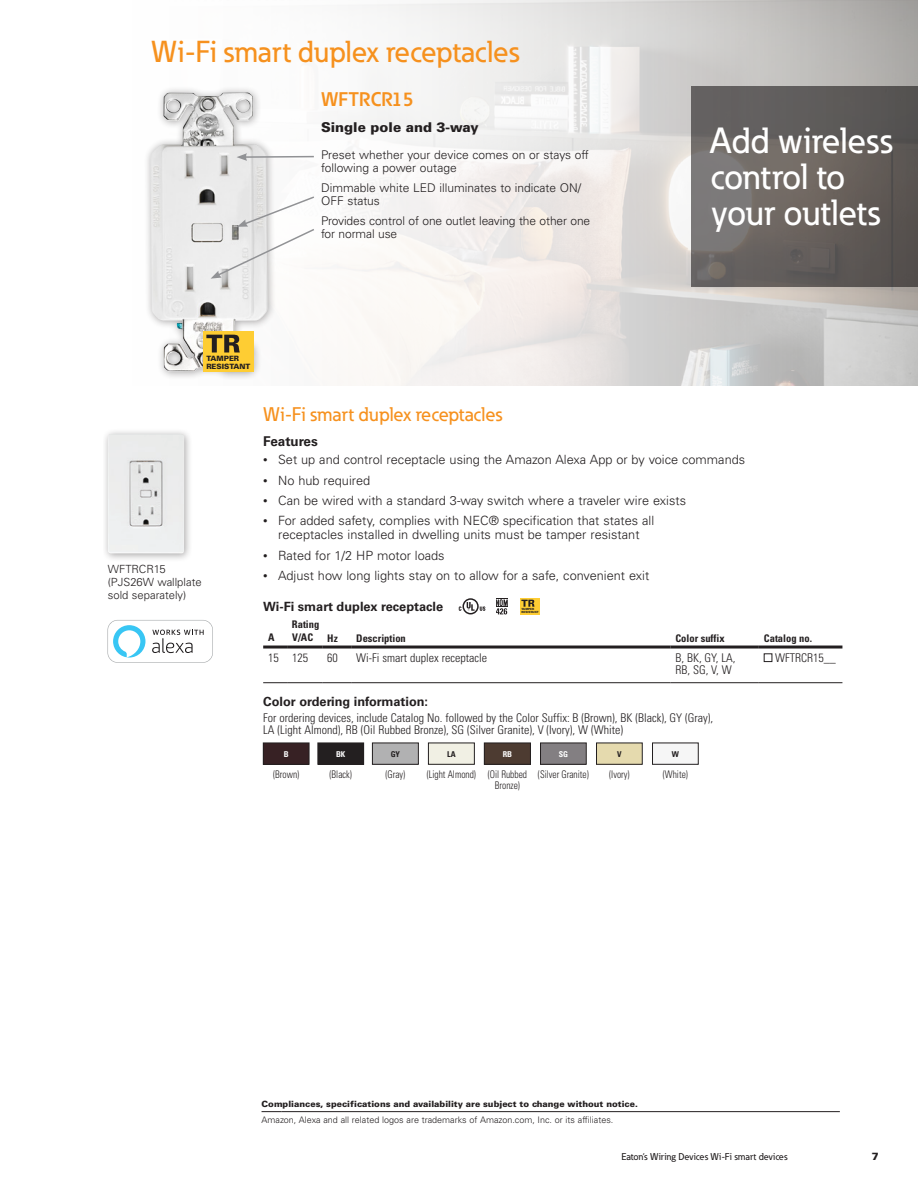
<style>
.page{position:relative;width:918px;height:1188px;background:#fff}
.page>*{position:absolute;margin:0;border:0;box-sizing:border-box;transform-origin:0 0}
._01_Headline___ADJ_S{font:500 36px/36px "Eaton";color:#fff}
._01_Headline___ADJ_S-2{font:500 30px "Eaton";color:#f6911e}
._01_Headline_2_-_13p{font:500 19.5px "Eaton";color:#f6911e}
._01_Headline_2_-_13p-2{font:700 19.5px "Eaton";color:#f6911e}
._01_Head1{font:900 13.5px "Univers LT Std";color:#231f20}
._01_Head2{font:700 13.5px "Univers LT Std";color:#231f20}
.t1{font:300 12.75px/14.2px "Univers LT Std";color:#231f20;text-align:center}
.Table_Head{font:700 12.75px "Univers LT Std";color:#231f20}
.Color_Ordering_Infor{font:700 12.75px "Univers LT Std";color:#231f20}
._03_Table_Body{font:300 condensed 12px/12px "Univers LT Std";color:#231f20}
._02_Bullet1{font:300 12px/13.5px "Univers LT Std";color:#231f20}
._02_Bullet1__8_5_pt{font:300 12px/13.5px "Univers LT Std";letter-spacing:-.01em;color:#231f20}
._06_Caption{font:300 11.25px "Univers LT Std";color:#231f20}
.t2{font:300 condensed 10.5px/10.5px "Univers LT Std";color:#231f20;text-align:center;scale:.9 1}
._11_CAT_Heading{font:700 condensed 10.5px "Univers LT Std";color:#231f20}
._00_Folio_Flush_Righ{font:900 10.5px "Univers LT Std";color:#231f20}
.t3{font:500 9.75px "Eaton";color:#231f20}
._02_Bullet1__8_5_pt-2{font:300 9px "Univers LT Std";color:#231f20}
.Bottom_Foot_Note_sw{font:900 8.7px "Univers LT Std";color:#231f20}
.TB-Catalog_No{font:700 condensed 8.1px "Univers LT Std";color:#fff}
.t4{font:700 condensed 8.1px "Univers LT Std";color:#231f20}
.t5{font:900 7.35px/7.4px "Univers LT Std";color:#231f20}
.t6{font:900 2.85px/2.8px "Univers LT Std";color:#231f20}
.s1{font-size:9px}
</style>
<div class="page">
<img style="left:348px;top:0;width:570px;height:386px">
<hr style="left:351px;top:646px;width:319px;height:3px;background:#231f20">
<hr style="left:670px;top:646px;width:89px;height:3px;background:#231f20">
<hr style="left:759px;top:646px;width:83px;height:3px;background:#231f20">
<hr style="left:351px;top:682px;width:319px;height:1px;background:#231f20">
<hr style="left:670px;top:682px;width:89px;height:1px;background:#231f20">
<hr style="left:759px;top:682px;width:83px;height:1px;background:#231f20">
<svg style="left:263px;top:682px;width:24px;height:1px"></svg>
<hr style="left:287px;top:682px;width:35px;height:1px;background:#231f20">
<svg style="left:322px;top:682px;width:29px;height:1px"></svg>
<hr style="left:263px;top:646px;width:24px;height:3px;background:#231f20">
<hr style="left:287px;top:646px;width:35px;height:3px;background:#231f20">
<hr style="left:322px;top:646px;width:29px;height:3px;background:#231f20">
<div style="left:764px;top:654px;width:8px;height:8px;border:1px solid #231f20"></div>
<div style="left:143px;top:86px;width:134px;height:295px;background:#231f20;opacity:.4"></div>
<img style="left:150px;top:93px;width:118px;height:279px">
<div style="left:104px;top:428px;width:89px;height:134px;background:#231f20;opacity:.4"></div>
<img style="left:107px;top:434px;width:77px;height:120px">
<svg style="left:237px;top:153px;width:77px;height:8px"></svg>
<svg style="left:211px;top:195px;width:103px;height:84px"></svg>
<div style="left:203px;top:331px;width:51px;height:41px;background:#fecd33"></div>
<svg style="left:206px;top:335px;width:34px;height:17px"></svg>
<div style="left:263px;top:743px;width:46px;height:21px;background:#372124"></div>
<div style="left:318px;top:743px;width:46px;height:21px;background:#231f20"></div>
<div style="left:372px;top:743px;width:46px;height:21px;background:#b1b1b2"></div>
<div style="left:372px;top:743px;width:47px;height:21px;border:1px solid #231f20"></div>
<div style="left:428px;top:743px;width:46px;height:21px;background:#f1f0e4"></div>
<div style="left:428px;top:743px;width:47px;height:21px;border:1px solid #231f20"></div>
<div style="left:484px;top:743px;width:46px;height:21px;background:#4d3b31"></div>
<div style="left:484px;top:743px;width:47px;height:21px;border:1px solid #231f20"></div>
<div style="left:541px;top:743px;width:45px;height:21px;background:#837f82"></div>
<div style="left:540px;top:743px;width:46px;height:21px;border:1px solid #231f20"></div>
<div style="left:597px;top:743px;width:45px;height:21px;background:#e5daae"></div>
<div style="left:653px;top:743px;width:45px;height:21px;background:#f6f6f6"></div>
<svg style="left:107px;top:620px;width:106px;height:43px"></svg>
<svg style="left:691px;top:86px;width:227px;height:201px;background:#66615e"></svg>
<div style="left:520px;top:598px;width:20px;height:16px;background:#fecd33"></div>
<svg style="left:521px;top:600px;width:13px;height:7px"></svg>
<svg style="left:459px;top:598px;width:26px;height:16px"></svg>
<svg style="left:496px;top:598px;width:12px;height:16px"></svg>
<svg style="left:262px;top:1111px;width:20px;height:1px"></svg>
<hr style="left:282px;top:1111px;width:558px;height:1px;background:#231f20">
<p class="_01_Headline___ADJ_S-2" style="left:151px;top:33px;width:370px">Wi-Fi smart duplex receptacles</p>
<p class="t5" style="left:206px;top:355px;width:45px">TAMPER<br>RESISTANT</p>
<p class="_01_Headline_2_-_13p-2" style="left:321px;top:87px;width:94px">WFTRCR15</p>
<p class="_01_Head1" style="left:321px;top:119px;width:159px">Single pole and 3-way</p>
<p class="_02_Bullet1" style="left:321px;top:148px;width:269px">Preset whether your device comes on or stays off following a power outage</p>
<p class="_02_Bullet1" style="left:321px;top:181px;width:262px">Dimmable white LED illuminates to indicate ON/<br>OFF status</p>
<p class="_02_Bullet1__8_5_pt" style="left:321px;top:214px;width:271px">Provides control of one outlet leaving the other one for normal use</p>
<p class="_01_Headline___ADJ_S" style="left:711px;top:122px;width:183px">Add wireless control to your outlets</p>
<p class="_06_Caption" style="left:108px;top:562px;width:59px">WFTRCR15</p>
<p class="_06_Caption" style="left:108px;top:575px;width:95px">(PJS26W wallplate</p>
<p class="_06_Caption" style="left:108px;top:588px;width:80px">sold separately)</p>
<p class="_01_Headline_2_-_13p" style="left:263px;top:402px;width:241px">Wi-Fi smart duplex receptacles</p>
<p class="_01_Head2" style="left:263px;top:434px;width:56px">Features</p>
<p class="t1" style="left:263px;top:453px;width:484px"><span class="s1">•</span> Set up and control receptacle using the Amazon Alexa App or by voice commands</p>
<p class="t1" style="left:263px;top:473px;width:109px"><span class="s1">•</span> No hub required</p>
<p class="t1" style="left:263px;top:493px;width:424px"><span class="s1">•</span> Can be wired with a standard 3-way switch where a traveler wire exists</p>
<p class="t1" style="left:263px;top:514px;width:393px"><span class="s1">•</span> For added safety, complies with NEC® specification that states all receptacles installed in dwelling units must be tamper resistant</p>
<p class="t1" style="left:263px;top:548px;width:183px"><span class="s1">•</span> Rated for 1/2 HP motor loads</p>
<p class="t1" style="left:263px;top:568px;width:388px"><span class="s1">•</span> Adjust how long lights stay on to allow for a safe, convenient exit</p>
<p class="Table_Head" style="left:263px;top:599px;width:182px">Wi-Fi smart duplex receptacle</p>
<p class="_11_CAT_Heading" style="left:292px;top:618px;width:29px">Rating</p>
<p class="_11_CAT_Heading" style="left:268px;top:631px;width:8px">A</p>
<p class="_11_CAT_Heading" style="left:292px;top:631px;width:23px">V/AC</p>
<p class="_11_CAT_Heading" style="left:327px;top:632px;width:12px">Hz</p>
<p class="_11_CAT_Heading" style="left:356px;top:632px;width:51px">Description</p>
<p class="_11_CAT_Heading" style="left:675px;top:632px;width:51px">Color suffix</p>
<p class="_11_CAT_Heading" style="left:764px;top:632px;width:50px">Catalog no.</p>
<p class="_03_Table_Body" style="left:268px;top:652px;width:12px">15</p>
<p class="_03_Table_Body" style="left:292px;top:652px;width:17px">125</p>
<p class="_03_Table_Body" style="left:327px;top:652px;width:12px">60</p>
<p class="_03_Table_Body" style="left:356px;top:652px;width:132px">Wi-Fi smart duplex receptacle</p>
<p class="_03_Table_Body" style="left:675px;top:652px;width:62px">B, BK, GY, LA,<br>RB, SG, V, W</p>
<p class="_03_Table_Body" style="left:775px;top:652px;width:62px">WFTRCR15__</p>
<p class="Color_Ordering_Infor" style="left:263px;top:694px;width:166px">Color ordering information:</p>
<p class="_03_Table_Body" style="left:263px;top:712px;width:452px">For ordering devices, include Catalog No. followed by the Color Suffix: B (Brown), BK (Black), GY (Gray),<br>LA (Light Almond), RB (Oil Rubbed Bronze), SG (Silver Granite), V (Ivory), W (White)</p>
<p class="t6" style="left:521px;top:608px;width:19px">TAMPER<br>RESISTANT</p>
<p class="TB-Catalog_No" style="left:284px;top:749px;width:6px">B</p>
<p class="TB-Catalog_No" style="left:336px;top:749px;width:11px">BK</p>
<p class="t4" style="left:391px;top:749px;width:11px">GY</p>
<p class="t4" style="left:447px;top:749px;width:10px">LA</p>
<p class="TB-Catalog_No" style="left:503px;top:749px;width:11px">RB</p>
<p class="TB-Catalog_No" style="left:559px;top:749px;width:11px">SG</p>
<p class="t4" style="left:617px;top:749px;width:6px">V</p>
<p class="t4" style="left:672px;top:749px;width:9px">W</p>
<p class="t2" style="left:273px;top:769px;width:31px">(Brown)</p>
<p class="t2" style="left:329px;top:769px;width:27px">(Black)</p>
<p class="t2" style="left:385px;top:769px;width:24px">(Gray)</p>
<p class="t2" style="left:427px;top:769px;width:56px">(Light Almond)</p>
<p class="t2" style="left:488px;top:769px;width:45px">(Oil Rubbed<br>Bronze)</p>
<p class="t2" style="left:538px;top:769px;width:58px">(Silver Granite)</p>
<p class="t2" style="left:609px;top:769px;width:24px">(Ivory)</p>
<p class="t2" style="left:663px;top:769px;width:29px">(White)</p>
<p class="Bottom_Foot_Note_sw" style="left:262px;top:1098px;width:378px">Compliances, specifications and availability are subject to change without notice.</p>
<p class="_02_Bullet1__8_5_pt-2" style="left:262px;top:1115px;width:353px">Amazon, Alexa and all related logos are trademarks of Amazon.com, Inc. or its affiliates.</p>
<p class="t3" style="left:621px;top:1151px;width:168px">Eaton’s Wiring Devices Wi-Fi smart devices</p>
<p class="_00_Folio_Flush_Righ" style="left:872px;top:1150px;width:9px">7</p>
</div>
